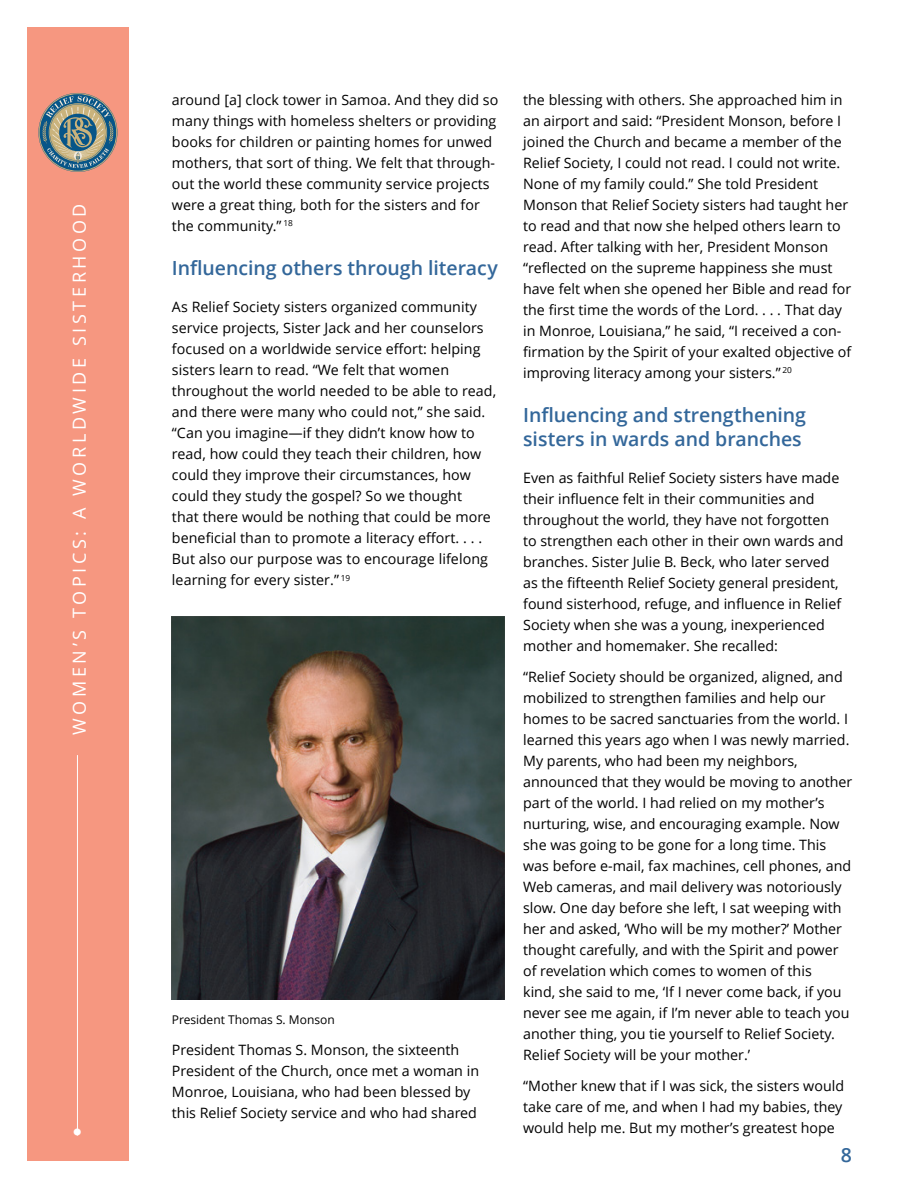
<style>
.page{position:relative;width:918px;height:1188px;background:#fff}
.page>*{position:absolute;margin:0;border:0;box-sizing:border-box;transform-origin:0 0}
.TOPIC-2_title{font:600 19.5px/24px "Zoramlds Lat";letter-spacing:-.005em;color:#33679a}
.t1{font:300 19.5px "Helveticalds Lat";color:#fff}
.t2{font:18px "Zoramlds Lat";letter-spacing:.2em;color:#fff}
.TOPIC-2_para{font:14.25px/21px "Zoramlds Lat";color:#000}
.TOPIC-2_para_first{font:14.25px/21px "Zoramlds Lat";letter-spacing:.005em;color:#000}
.FIGimg-CAP_para{font:12px "Zoramlds Lat";color:#000}
</style>
<div class="page">
<div style="left:27px;top:27px;width:101px;height:1134px;background:#f69780"></div>
<hr style="left:77px;top:185px;width:1px;height:951px;background:#fff">
<div style="left:71px;top:178px;width:15px;height:577px;background:#f69780"></div>
<svg style="left:38px;top:93px;width:79px;height:79px"></svg>
<img style="left:172px;top:617px;width:333px;height:382px">
<p class="t2" style="left:67px;top:735px;width:533px;rotate:-90deg">WOMEN’S TOPICS: A WORLDWIDE SISTERHOOD</p>
<h1 class="t1" style="left:73px;top:1117px;width:11px">•</h1>
<p class="TOPIC-2_para" style="left:172px;top:88px;width:328px">around [a] clock tower in Samoa. And they did so many things with homeless shelters or providing books for children or painting homes for unwed mothers, that sort of thing. We felt that through&shy;out the world these community service projects were a great thing, both for the sisters and for the community.” <sup>18</sup></p>
<p class="TOPIC-2_title" style="left:172px;top:255px;width:327px">Influencing others through literacy</p>
<p class="TOPIC-2_para_first" style="left:172px;top:296px;width:326px">As Relief Society sisters organized community service projects, Sister Jack and her counselors focused on a worldwide service effort: helping sisters learn to read. “We felt that women throughout the world needed to be able to read, and there were many who could not,” she said. “Can you imagine—if they didn’t know how to read, how could they teach their children, how could they improve their circumstances, how could they study the gospel? So we thought<br>that there would be nothing that could be more beneficial than to promote a literacy effort. . . .<br>But also our purpose was to encourage lifelong learning for every sister.” <sup>19</sup></p>
<p class="FIGimg-CAP_para" style="left:172px;top:1011px;width:164px">President Thomas S. Monson</p>
<p class="TOPIC-2_para" style="left:172px;top:1039px;width:309px">President Thomas S. Monson, the sixteenth President of the Church, once met a woman in Monroe, Louisiana, who had been blessed by this Relief Society service and who had shared</p>
<p class="TOPIC-2_para" style="left:523px;top:88px;width:330px">the blessing with others. She approached him in an airport and said: “President Monson, before I joined the Church and became a member of the Relief Society, I could not read. I could not write.<br>None of my family could.” She told President Monson that Relief Society sisters had taught her to read and that now she helped others learn to read. After talking with her, President Monson “reflected on the supreme happiness she must have felt when she opened her Bible and read for the first time the words of the Lord. . . . That day in Monroe, Louisiana,” he said, “I received a con&shy;firmation by the Spirit of your exalted objective of improving literacy among your sisters.” <sup>20</sup></p>
<p class="TOPIC-2_title" style="left:523px;top:402px;width:284px">Influencing and strengthening sisters in wards and branches</p>
<p class="TOPIC-2_para_first" style="left:523px;top:467px;width:322px">Even as faithful Relief Society sisters have made their influence felt in their communities and throughout the world, they have not forgotten to strengthen each other in their own wards and branches. Sister Julie B. Beck, who later served as the fifteenth Relief Society general president, found sisterhood, refuge, and influence in Relief Society when she was a young, inexperienced mother and homemaker. She recalled:</p>
<p class="TOPIC-2_para" style="left:523px;top:666px;width:331px">“Relief Society should be organized, aligned, and mobilized to strengthen families and help our homes to be sacred sanctuaries from the world. I learned this years ago when I was newly married.<br>My parents, who had been my neighbors, announced that they would be moving to another part of the world. I had relied on my mother’s nurturing, wise, and encouraging example. Now she was going to be gone for a long time. This was before e-mail, fax machines, cell phones, and Web cameras, and mail delivery was notoriously slow. One day before she left, I sat weeping with her and asked, ‘Who will be my mother?’ Mother thought carefully, and with the Spirit and power of revelation which comes to women of this<br>kind, she said to me, ‘If I never come back, if you never see me again, if I’m never able to teach you another thing, you tie yourself to Relief Society.<br>Relief Society will be your mother.’</p>
<p class="TOPIC-2_para" style="left:523px;top:1075px;width:322px;text-align:justify">“Mother knew that if I was sick, the sisters would take care of me, and when I had my babies, they would help me. But my mother’s greatest hope</p>
<h1 class="TOPIC-2_title" style="left:841px;top:1143px;width:13px">8</h1>
</div>
